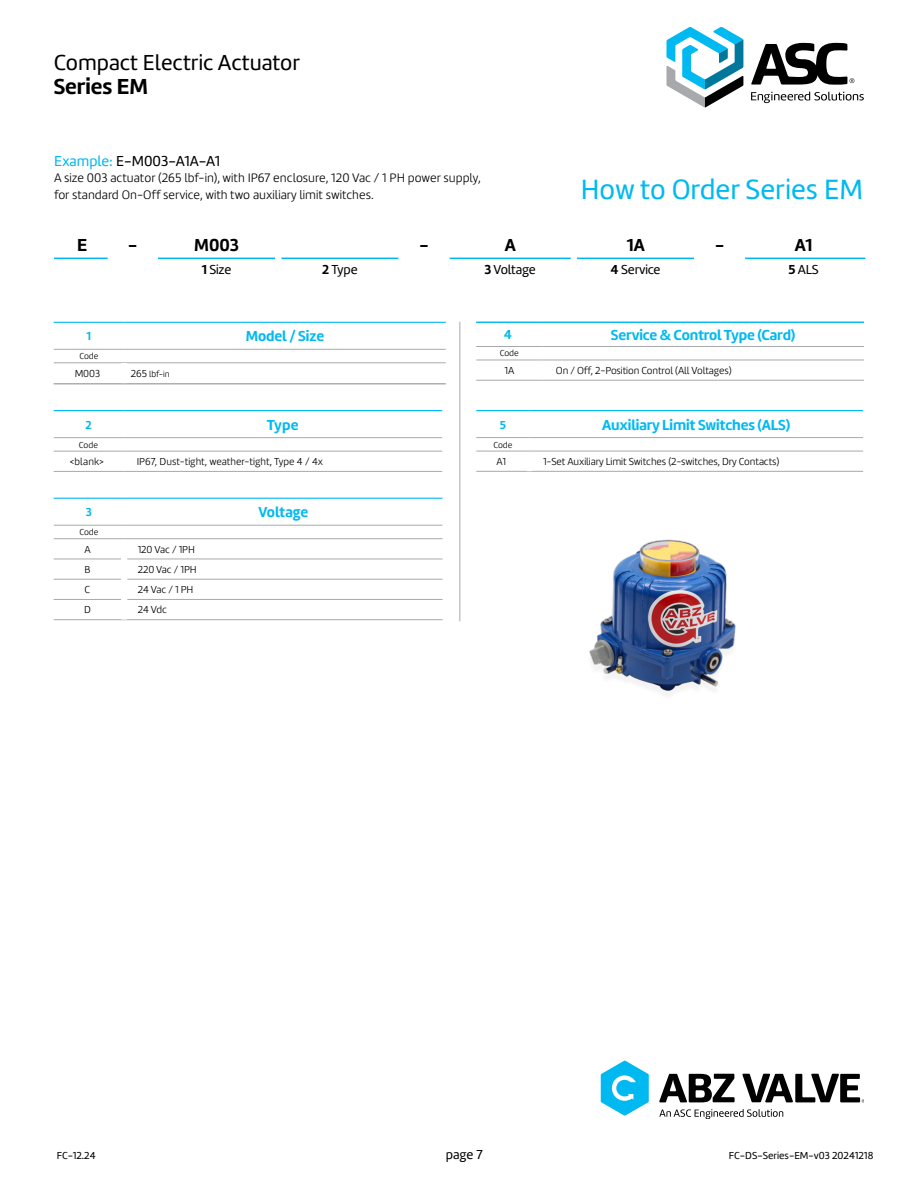
<style>
.page{position:relative;width:918px;height:1188px;background:#fff}
.page>*{position:absolute;margin:0;border:0;box-sizing:border-box;transform-origin:0 0}
.t1{font:28.8px "Marine";color:#00b9f1}
.t2{font:22.5px "Marine";color:#000}
.t3{font:700 22.5px "Marine";color:#000}
.t4{font:700 18px "Marine";color:#000}
.t5{font:700 15px "Marine";letter-spacing:-.01em;color:#00b9f1}
.t6{font:15px "Marine";color:#000}
.t7{font:13.5px "Marine";letter-spacing:-.015em;color:#000}
.t8{font:700 13.5px "Marine";color:#00b9f1}
.t9{font:300 12.75px/16.5px "Marine";color:#000}
.t10{font:700 12px "Marine";color:#00b9f1}
.t11{font:300 10.5px "Marine";letter-spacing:-.01em;color:#000}
.t12{font:10.5px "Marine";color:#000}
.t13{font:300 9px "Marine";letter-spacing:-.01em;color:#000}
.s1{color:#00b9f1}
.s2{font-weight:700}
.s3{font-size:10.5px}
</style>
<div class="page">
<svg style="left:667px;top:27px;width:76px;height:80px"></svg>
<svg style="left:751px;top:43px;width:113px;height:60px"></svg>
<hr style="left:54px;top:258px;width:54px;height:1px;background:#00b9f1">
<hr style="left:158px;top:258px;width:117px;height:1px;background:#00b9f1">
<hr style="left:281px;top:258px;width:118px;height:1px;background:#00b9f1">
<hr style="left:449px;top:258px;width:122px;height:1px;background:#00b9f1">
<hr style="left:577px;top:258px;width:117px;height:1px;background:#00b9f1">
<hr style="left:745px;top:258px;width:120px;height:1px;background:#00b9f1">
<hr style="left:460px;top:322px;width:1px;height:299px;background:#a7a9ac">
<hr style="left:54px;top:437px;width:69px;height:1px;background:#a7a9ac">
<hr style="left:123px;top:437px;width:319px;height:1px;background:#a7a9ac">
<hr style="left:54px;top:451px;width:69px;height:1px;background:#a7a9ac">
<hr style="left:123px;top:451px;width:319px;height:1px;background:#a7a9ac">
<hr style="left:54px;top:471px;width:69px;height:1px;background:#a7a9ac">
<hr style="left:123px;top:471px;width:319px;height:1px;background:#a7a9ac">
<hr style="left:54px;top:410px;width:69px;height:1px;background:#00b9f1">
<hr style="left:123px;top:410px;width:319px;height:1px;background:#00b9f1">
<hr style="left:54px;top:599px;width:67px;height:1px;background:#a7a9ac">
<hr style="left:127px;top:599px;width:315px;height:1px;background:#a7a9ac">
<hr style="left:54px;top:619px;width:70px;height:1px;background:#a7a9ac">
<hr style="left:124px;top:619px;width:318px;height:1px;background:#a7a9ac">
<hr style="left:54px;top:559px;width:67px;height:1px;background:#a7a9ac">
<hr style="left:127px;top:559px;width:315px;height:1px;background:#a7a9ac">
<hr style="left:54px;top:579px;width:67px;height:1px;background:#a7a9ac">
<hr style="left:127px;top:579px;width:315px;height:1px;background:#a7a9ac">
<div style="left:121px;top:599px;width:6px;height:21px;background:#fff"></div>
<hr style="left:54px;top:538px;width:70px;height:1px;background:#a7a9ac">
<hr style="left:124px;top:538px;width:318px;height:1px;background:#a7a9ac">
<hr style="left:54px;top:498px;width:70px;height:1px;background:#00b9f1">
<hr style="left:124px;top:498px;width:318px;height:1px;background:#00b9f1">
<hr style="left:54px;top:525px;width:70px;height:1px;background:#a7a9ac">
<hr style="left:124px;top:525px;width:318px;height:1px;background:#a7a9ac">
<hr style="left:476px;top:471px;width:54px;height:1px;background:#a7a9ac">
<hr style="left:530px;top:471px;width:333px;height:1px;background:#a7a9ac">
<hr style="left:476px;top:437px;width:54px;height:1px;background:#a7a9ac">
<hr style="left:530px;top:437px;width:333px;height:1px;background:#a7a9ac">
<hr style="left:476px;top:451px;width:54px;height:1px;background:#a7a9ac">
<hr style="left:530px;top:451px;width:333px;height:1px;background:#a7a9ac">
<hr style="left:476px;top:410px;width:54px;height:1px;background:#00b9f1">
<hr style="left:530px;top:410px;width:333px;height:1px;background:#00b9f1">
<img style="left:589px;top:539px;width:147px;height:156px">
<hr style="left:54px;top:363px;width:70px;height:1px;background:#a7a9ac">
<hr style="left:124px;top:363px;width:322px;height:1px;background:#a7a9ac">
<div style="left:121px;top:363px;width:6px;height:21px;background:#fff"></div>
<hr style="left:54px;top:322px;width:70px;height:1px;background:#00b9f1">
<hr style="left:124px;top:322px;width:322px;height:1px;background:#00b9f1">
<hr style="left:54px;top:349px;width:70px;height:1px;background:#a7a9ac">
<hr style="left:124px;top:349px;width:322px;height:1px;background:#a7a9ac">
<hr style="left:54px;top:384px;width:392px;height:1px;background:#a7a9ac">
<hr style="left:476px;top:360px;width:66px;height:1px;background:#a7a9ac">
<hr style="left:542px;top:360px;width:322px;height:1px;background:#a7a9ac">
<hr style="left:476px;top:380px;width:66px;height:1px;background:#a7a9ac">
<hr style="left:542px;top:380px;width:322px;height:1px;background:#a7a9ac">
<hr style="left:476px;top:346px;width:66px;height:1px;background:#a7a9ac">
<hr style="left:542px;top:346px;width:322px;height:1px;background:#a7a9ac">
<hr style="left:476px;top:322px;width:388px;height:1px;background:#00b9f1">
<svg style="left:659px;top:1109px;width:124px;height:10px"></svg>
<svg style="left:601px;top:1061px;width:48px;height:55px"></svg>
<svg style="left:659px;top:1074px;width:76px;height:28px"></svg>
<svg style="left:742px;top:1074px;width:122px;height:28px"></svg>
<h2 class="t2" style="left:54px;top:48px;width:248px">Compact Electric Actuator</h2>
<h2 class="t3" style="left:54px;top:72px;width:96px">Series EM</h2>
<h3 class="t6" style="left:54px;top:151px;width:168px"><span class="s1">Example:</span> E-M003-A1A-A1</h3>
<p class="t9" style="left:54px;top:170px;width:429px">A size 003 actuator (265 lbf-in), with IP67 enclosure, 120 Vac / 1 PH power supply, for standard On-Off service, with two auxiliary limit switches.</p>
<h1 class="t1" style="left:581px;top:171px;width:284px">How to Order Series EM</h1>
<h3 class="t4" style="left:77px;top:233px;width:12px">E</h3>
<h3 class="t4" style="left:128px;top:233px;width:11px">-</h3>
<h3 class="t4" style="left:194px;top:233px;width:46px">M003</h3>
<h3 class="t4" style="left:419px;top:233px;width:11px">-</h3>
<h3 class="t4" style="left:505px;top:233px;width:13px">A</h3>
<h3 class="t4" style="left:627px;top:233px;width:20px">1A</h3>
<h3 class="t4" style="left:715px;top:233px;width:11px">-</h3>
<h3 class="t4" style="left:795px;top:233px;width:19px">A1</h3>
<p class="t7" style="left:202px;top:261px;width:31px"><span class="s2">1</span> Size</p>
<p class="t7" style="left:322px;top:261px;width:37px"><span class="s2">2</span> Type</p>
<p class="t7" style="left:484px;top:261px;width:53px"><span class="s2">3</span> Voltage</p>
<p class="t7" style="left:611px;top:261px;width:51px"><span class="s2">4</span> Service</p>
<p class="t7" style="left:789px;top:261px;width:32px"><span class="s2">5</span> ALS</p>
<p class="t10" style="left:87px;top:328px;width:6px">1</p>
<h3 class="t5" style="left:246px;top:326px;width:80px">Model / Size</h3>
<p class="t13" style="left:79px;top:351px;width:20px">Code</p>
<p class="t11" style="left:75px;top:367px;width:27px">M003</p>
<p class="t13" style="left:131px;top:368px;width:40px"><span class="s3">265</span> lbf-in</p>
<p class="t10" style="left:85px;top:417px;width:8px">2</p>
<h3 class="t5" style="left:267px;top:415px;width:33px">Type</h3>
<p class="t13" style="left:79px;top:439px;width:21px">Code</p>
<p class="t11" style="left:70px;top:455px;width:36px">&lt;blank&gt;</p>
<p class="t11" style="left:137px;top:455px;width:188px">IP67, Dust-tight, weather-tight, Type 4 / 4x</p>
<p class="t10" style="left:86px;top:504px;width:8px">3</p>
<h3 class="t5" style="left:258px;top:502px;width:51px">Voltage</h3>
<p class="t13" style="left:79px;top:527px;width:20px">Code</p>
<p class="t11" style="left:84px;top:543px;width:8px">A</p>
<p class="t11" style="left:138px;top:543px;width:59px">120 Vac / 1PH</p>
<p class="t11" style="left:84px;top:563px;width:8px">B</p>
<p class="t11" style="left:138px;top:563px;width:60px">220 Vac / 1PH</p>
<p class="t11" style="left:85px;top:583px;width:7px">C</p>
<p class="t11" style="left:138px;top:583px;width:57px">24 Vac / 1 PH</p>
<p class="t11" style="left:84px;top:603px;width:8px">D</p>
<p class="t11" style="left:138px;top:603px;width:31px">24 Vdc</p>
<p class="t8" style="left:504px;top:326px;width:10px">4</p>
<h3 class="t5" style="left:611px;top:325px;width:186px">Service &amp; Control Type (Card)</h3>
<p class="t13" style="left:500px;top:348px;width:20px">Code</p>
<p class="t11" style="left:505px;top:364px;width:11px">1A</p>
<p class="t11" style="left:556px;top:364px;width:177px">On / Off, 2-Position Control (All Voltages)</p>
<p class="t10" style="left:500px;top:417px;width:8px">5</p>
<h3 class="t5" style="left:602px;top:415px;width:190px">Auxiliary Limit Switches (ALS)</h3>
<p class="t13" style="left:493px;top:439px;width:20px">Code</p>
<p class="t11" style="left:497px;top:455px;width:11px">A1</p>
<p class="t11" style="left:543px;top:455px;width:238px">1-Set Auxiliary Limit Switches (2-switches, Dry Contacts)</p>
<p class="t12" style="left:57px;top:1148px;width:40px">FC-12.24</p>
<p class="t7" style="left:446px;top:1146px;width:38px">page 7</p>
<p class="t12" style="left:729px;top:1148px;width:146px">FC-DS-Series-EM-v03 20241218</p>
</div>
